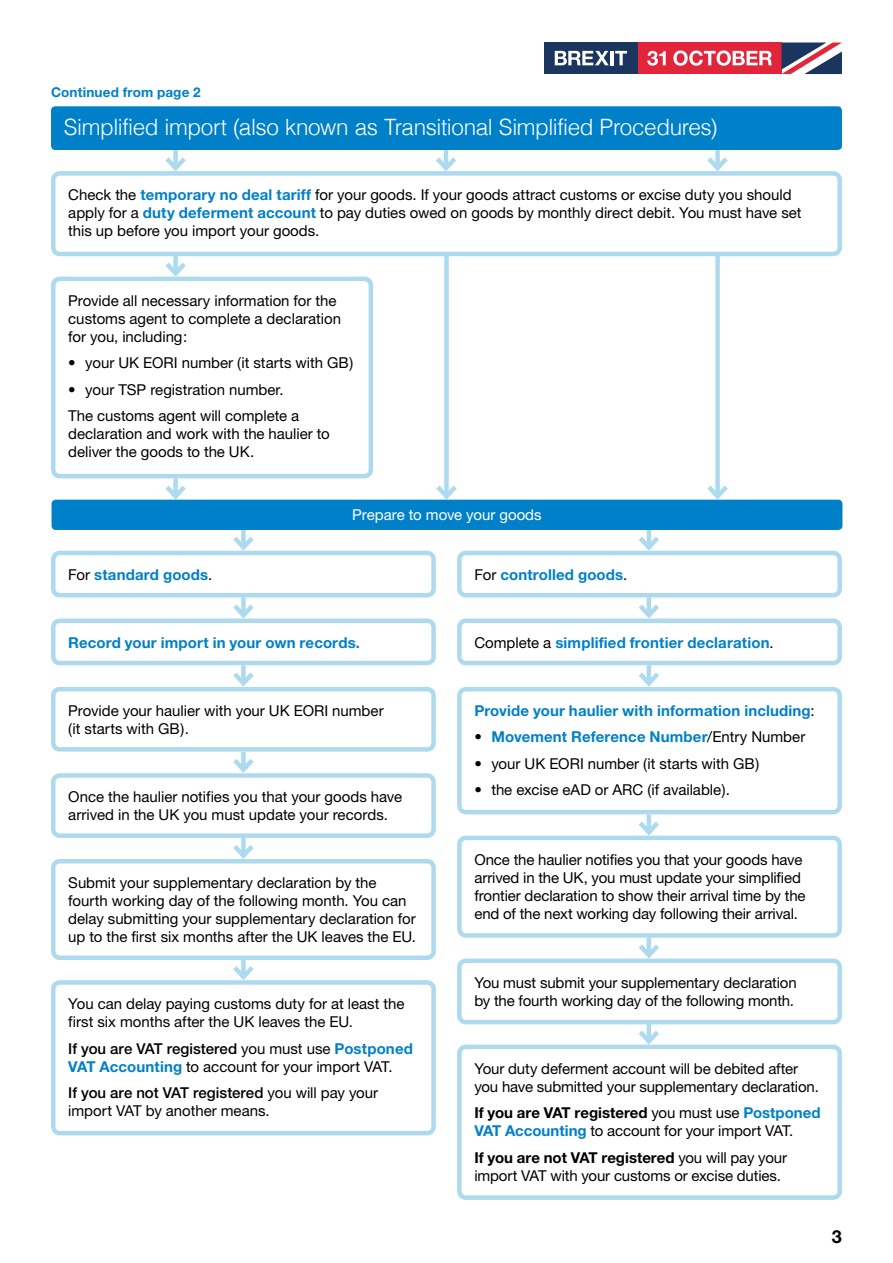
<style>
.page{position:relative;width:893px;height:1263px;background:#fff}
.page>*{position:absolute;margin:0;border:0;box-sizing:border-box;transform-origin:0 0}
.subheading{font:300 22.5px "Helvetica";letter-spacing:-.02em;color:#fff}
.t1{font:700 18px "Helvetica Neue";color:#000}
.Body{font:15px/18px "Helvetica Neue";letter-spacing:-.005em;color:#000}
.Body-2{font:700 15px "Helvetica Neue";letter-spacing:.01em;color:#0080c8}
.t2{font:15px "Helvetica Neue";color:#fff}
.subheading-2{font:700 13.5px "Helvetica Neue";letter-spacing:.015em;color:#0080c8}
.s1{font-weight:700;color:#0080c8}
.s2{font-weight:400;color:#000}
.s3{font-weight:500}
.s4{font-weight:700}
</style>
<div class="page">
<div style="left:444px;top:222px;width:5px;height:274px;background:#aedaef"></div>
<svg style="left:432px;top:481px;width:29px;height:19px"></svg>
<div style="left:715px;top:223px;width:5px;height:273px;background:#aedaef"></div>
<svg style="left:703px;top:481px;width:29px;height:19px"></svg>
<div style="left:173px;top:150px;width:5px;height:18px;background:#aedaef"></div>
<svg style="left:165px;top:152px;width:21px;height:19px"></svg>
<div style="left:544px;top:43px;width:94px;height:31px;background:#1a365e"></div>
<div style="left:638px;top:43px;width:143px;height:31px;background:#e3253b"></div>
<svg style="left:781px;top:43px;width:61px;height:31px"></svg>
<svg style="left:647px;top:51px;width:19px;height:15px"></svg>
<svg style="left:673px;top:51px;width:99px;height:15px"></svg>
<svg style="left:555px;top:51px;width:54px;height:14px"></svg>
<hr style="left:610px;top:51px;width:3px;height:14px;background:#fff">
<svg style="left:615px;top:51px;width:12px;height:14px"></svg>
<hr style="left:444px;top:150px;width:4px;height:18px;background:#aedaef">
<svg style="left:436px;top:152px;width:20px;height:19px"></svg>
<div style="left:715px;top:150px;width:5px;height:18px;background:#aedaef"></div>
<svg style="left:707px;top:152px;width:21px;height:19px"></svg>
<div style="left:51px;top:106px;width:791px;height:44px;background:#0080c8;border-radius:4px"></div>
<div style="left:53px;top:173px;width:787px;height:81px;background:#fff;border-radius:7px"></div>
<div style="left:51px;top:171px;width:791px;height:85px;border:4px solid #aedaef;border-radius:7px"></div>
<div style="left:51px;top:277px;width:322px;height:201px;border:4px solid #aedaef;border-radius:7px"></div>
<div style="left:173px;top:255px;width:5px;height:18px;background:#aedaef"></div>
<svg style="left:161px;top:258px;width:30px;height:22px"></svg>
<div style="left:241px;top:529px;width:5px;height:18px;background:#aedaef"></div>
<svg style="left:228px;top:532px;width:30px;height:19px"></svg>
<hr style="left:647px;top:529px;width:4px;height:18px;background:#aedaef">
<svg style="left:634px;top:532px;width:30px;height:19px"></svg>
<div style="left:173px;top:478px;width:5px;height:18px;background:#aedaef"></div>
<svg style="left:161px;top:481px;width:30px;height:19px"></svg>
<div style="left:52px;top:500px;width:790px;height:30px;background:#0080c8;border-radius:4px"></div>
<div style="left:241px;top:597px;width:5px;height:18px;background:#aedaef"></div>
<svg style="left:233px;top:600px;width:21px;height:18px"></svg>
<hr style="left:647px;top:597px;width:4px;height:18px;background:#aedaef">
<svg style="left:639px;top:600px;width:20px;height:18px"></svg>
<div style="left:241px;top:665px;width:5px;height:18px;background:#aedaef"></div>
<svg style="left:233px;top:668px;width:21px;height:19px"></svg>
<svg style="left:647px;top:665px;width:4px;height:3px"></svg>
<svg style="left:639px;top:668px;width:20px;height:19px"></svg>
<svg style="left:647px;top:814px;width:4px;height:3px"></svg>
<svg style="left:634px;top:817px;width:30px;height:19px"></svg>
<div style="left:241px;top:752px;width:5px;height:17px;background:#aedaef"></div>
<svg style="left:233px;top:754px;width:21px;height:19px"></svg>
<div style="left:241px;top:838px;width:5px;height:18px;background:#aedaef"></div>
<svg style="left:233px;top:840px;width:21px;height:19px"></svg>
<hr style="left:647px;top:937px;width:4px;height:18px;background:#aedaef">
<svg style="left:639px;top:939px;width:20px;height:19px"></svg>
<hr style="left:647px;top:1023px;width:4px;height:18px;background:#aedaef">
<svg style="left:639px;top:1026px;width:20px;height:18px"></svg>
<div style="left:51px;top:551px;width:385px;height:46px;border:4px solid #aedaef;border-radius:7px"></div>
<div style="left:51px;top:618px;width:385px;height:47px;border:4px solid #aedaef;border-radius:7px"></div>
<div style="left:51px;top:687px;width:385px;height:65px;border:4px solid #aedaef;border-radius:7px"></div>
<div style="left:51px;top:773px;width:385px;height:65px;border:4px solid #aedaef;border-radius:7px"></div>
<div style="left:51px;top:859px;width:385px;height:101px;border:4px solid #aedaef;border-radius:7px"></div>
<div style="left:51px;top:980px;width:385px;height:155px;border:4px solid #aedaef;border-radius:7px"></div>
<div style="left:457px;top:551px;width:385px;height:46px;border:4px solid #aedaef;border-radius:7px"></div>
<div style="left:241px;top:959px;width:5px;height:18px;background:#aedaef"></div>
<svg style="left:228px;top:961px;width:30px;height:22px"></svg>
<div style="left:457px;top:618px;width:385px;height:47px;border:4px solid #aedaef;border-radius:7px"></div>
<div style="left:457px;top:687px;width:385px;height:127px;border:4px solid #aedaef;border-radius:7px"></div>
<div style="left:457px;top:836px;width:385px;height:102px;border:4px solid #aedaef;border-radius:7px"></div>
<div style="left:457px;top:958px;width:385px;height:66px;border:4px solid #aedaef;border-radius:7px"></div>
<div style="left:457px;top:1044px;width:385px;height:156px;border:4px solid #aedaef;border-radius:7px"></div>
<p class="subheading-2" style="left:51px;top:83px;width:151px">Continued from page 2</p>
<p class="subheading" style="left:64px;top:108px;width:655px">Simplified import (also known as Transitional Simplified Procedures)</p>
<p class="Body" style="left:68px;top:186px;width:735px">Check the <span class="s1">temporary no deal tariff</span> for your goods. If your goods attract customs or excise duty you should apply for a <span class="s1">duty deferment account</span> to pay duties owed on goods by monthly direct debit. You must have set this up before you import your goods.</p>
<p class="Body" style="left:68px;top:291px;width:274px">Provide all necessary information for the customs agent to complete a declaration for you, including:</p>
<p class="Body" style="left:68px;top:354px;width:286px">• your UK EORI number (it starts with GB)</p>
<p class="Body" style="left:68px;top:380px;width:217px">• your TSP registration number.</p>
<p class="Body" style="left:68px;top:407px;width:263px">The customs agent will complete a declaration and work with the haulier to deliver the goods to the UK.</p>
<p class="Body-2" style="left:68px;top:565px;width:145px"><span class="s2">For</span> standard goods<span class="s2">.</span></p>
<p class="t2" style="left:352px;top:506px;width:191px">Prepare to move your goods</p>
<p class="Body-2" style="left:474px;top:565px;width:154px"><span class="s2">For</span> controlled goods<span class="s2">.</span></p>
<p class="Body-2" style="left:68px;top:633px;width:293px">Record your import in your own records.</p>
<p class="Body-2" style="left:474px;top:633px;width:301px"><span class="s2">Complete a</span> simplified frontier declaration<span class="s2">.</span></p>
<p class="Body" style="left:68px;top:701px;width:317px">Provide your haulier with your UK EORI number (it starts with GB).</p>
<p class="Body" style="left:68px;top:788px;width:335px">Once the haulier notifies you that your goods have arrived in the UK you must update your records.</p>
<p class="Body" style="left:68px;top:873px;width:349px">Submit your supplementary declaration by the fourth working day of the following month. You can delay submitting your supplementary declaration for up to the first six months after the UK leaves the EU.</p>
<p class="Body" style="left:68px;top:995px;width:338px">You can delay paying customs duty for at least the first six months after the UK leaves the EU.</p>
<p class="Body" style="left:68px;top:1039px;width:346px"><span class="s3">If you are VAT registered</span> you must use <span class="s1">Postponed<br>VAT Accounting</span> to account for your import VAT.</p>
<p class="Body" style="left:68px;top:1084px;width:311px"><span class="s3">If you are not VAT registered</span> you will pay your import VAT by another means.</p>
<p class="Body-2" style="left:474px;top:701px;width:342px">Provide your haulier with information including<span class="s2">:</span></p>
<p class="Body-2" style="left:474px;top:728px;width:332px"><span class="s2">•</span> Movement Reference Number<span class="s2">/Entry Number</span></p>
<p class="Body" style="left:474px;top:754px;width:286px">• your UK EORI number (it starts with GB)</p>
<p class="Body" style="left:474px;top:781px;width:257px">• the excise eAD or ARC (if available).</p>
<p class="Body" style="left:474px;top:850px;width:333px">Once the haulier notifies you that your goods have arrived in the UK, you must update your simplified frontier declaration to show their arrival time by the end of the next working day following their arrival.</p>
<p class="Body" style="left:474px;top:973px;width:324px">You must submit your supplementary declaration by the fourth working day of the following month.</p>
<p class="Body" style="left:474px;top:1059px;width:346px">Your duty deferment account will be debited after you have submitted your supplementary declaration.</p>
<p class="Body" style="left:474px;top:1104px;width:348px"><span class="s4">If you are VAT registered</span> you must use <span class="s1">Postponed<br>VAT Accounting</span> to account for your import VAT.</p>
<p class="Body" style="left:474px;top:1148px;width:314px"><span class="s4">If you are not VAT registered</span> you will pay your import VAT with your customs or excise duties.</p>
<p class="t1" style="left:832px;top:1225px;width:12px">3</p>
</div>
